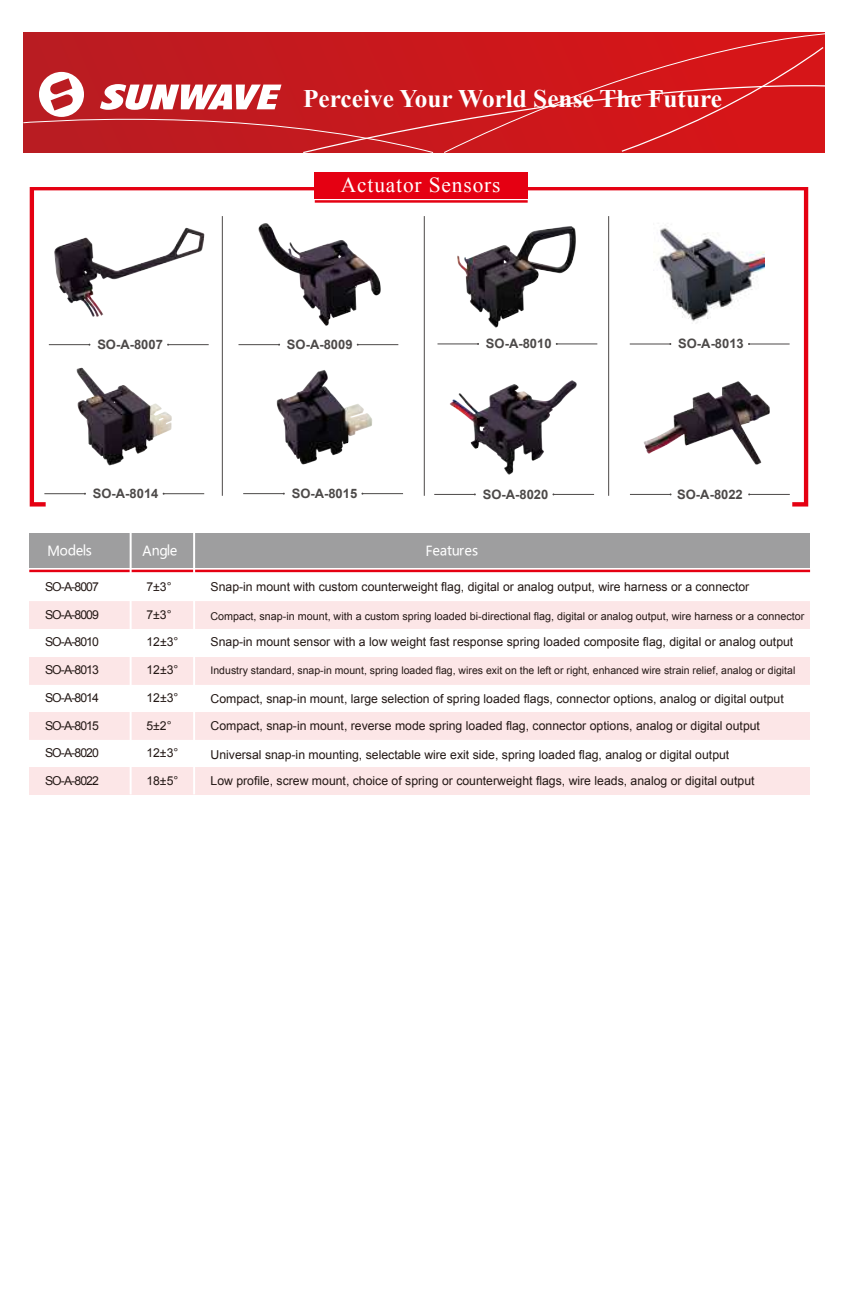
<style>
.page{position:relative;width:850px;height:1310px;background:#fff}
.page>*{position:absolute;margin:0;border:0;box-sizing:border-box;transform-origin:0 0}
.t1{font:700 25.25px "Times New Roman";color:#fff}
.t2{font:24.75px "Sim Hei";color:#fff}
.t3{font:21.5px "Times New Roman";letter-spacing:.04em;color:#fff}
.t4{font:14.5px "Microsoft Ya Hei";letter-spacing:-.015em;color:#fff;scale:.96 1}
.t5{font:700 13px "Arial";color:#4c4948}
.t6{font:12.25px/26.8px "Arial";color:#231815}
.t7{font:10.75px "Arial";color:#231815}
.t8{font:10.5px "Arial";color:#231815}
</style>
<div class="page">
<img style="left:315px;top:240px;width:66px;height:86px">
<img style="left:315px;top:370px;width:58px;height:91px">
<img style="left:457px;top:235px;width:71px;height:93px">
<div style="left:29px;top:533px;width:781px;height:35px;background:#9e9e9f"></div>
<div style="left:29px;top:602px;width:781px;height:27px;background:#fce6e7"></div>
<div style="left:29px;top:657px;width:781px;height:27px;background:#fce6e7"></div>
<div style="left:29px;top:712px;width:781px;height:28px;background:#fce6e7"></div>
<div style="left:29px;top:767px;width:781px;height:28px;background:#fce6e7"></div>
<hr style="left:29px;top:570px;width:781px;height:2px;background:#e50012">
<hr style="left:130px;top:533px;width:2px;height:261px;background:#fff">
<hr style="left:193px;top:533px;width:2px;height:261px;background:#fff">
<svg style="left:528px;top:187px;width:280px;height:320px"></svg>
<svg style="left:30px;top:187px;width:285px;height:320px"></svg>
<div style="left:315px;top:173px;width:213px;height:26px;background:#e50012"></div>
<hr style="left:749px;top:344px;width:41px;height:1px;background:#4c4948">
<hr style="left:630px;top:344px;width:40px;height:1px;background:#4c4948">
<hr style="left:164px;top:493px;width:40px;height:1px;background:#4c4948">
<hr style="left:44px;top:493px;width:41px;height:1px;background:#4c4948">
<hr style="left:362px;top:493px;width:41px;height:1px;background:#4c4948">
<hr style="left:243px;top:493px;width:41px;height:1px;background:#4c4948">
<hr style="left:557px;top:344px;width:40px;height:1px;background:#4c4948">
<hr style="left:438px;top:344px;width:40px;height:1px;background:#4c4948">
<hr style="left:168px;top:344px;width:41px;height:1px;background:#4c4948">
<hr style="left:49px;top:344px;width:40px;height:1px;background:#4c4948">
<hr style="left:358px;top:344px;width:40px;height:1px;background:#4c4948">
<hr style="left:239px;top:344px;width:40px;height:1px;background:#4c4948">
<hr style="left:222px;top:216px;width:1px;height:280px;background:#4c4948">
<hr style="left:424px;top:216px;width:1px;height:280px;background:#4c4948">
<hr style="left:608px;top:216px;width:1px;height:280px;background:#4c4948">
<img style="left:450px;top:361px;width:128px;height:121px">
<img style="left:629px;top:357px;width:156px;height:126px">
<hr style="left:553px;top:494px;width:41px;height:1px;background:#4c4948">
<hr style="left:434px;top:494px;width:41px;height:1px;background:#4c4948">
<hr style="left:749px;top:494px;width:41px;height:1px;background:#4c4948">
<hr style="left:630px;top:494px;width:41px;height:1px;background:#4c4948">
<hr style="left:315px;top:200px;width:213px;height:3px;background:#e50012">
<div style="left:23px;top:33px;width:801px;height:119px;background:#c21a1f"></div>
<div style="left:443px;top:32px;width:382px;height:14px;background:#d31619"></div>
<svg style="left:23px;top:46px;width:802px;height:107px"></svg>
<h2 class="t2" style="left:329px;top:78px;width:224px">感知世界 感知未来</h2>
<h1 class="t1" style="left:303px;top:81px;width:420px">Perceive Your World Sense The Future</h1>
<h3 class="t3" style="left:341px;top:170px;width:161px">Actuator Sensors</h3>
<p class="t5" style="left:97px;top:336px;width:67px">SO-A-8007</p>
<p class="t5" style="left:287px;top:336px;width:67px">SO-A-8009</p>
<p class="t5" style="left:486px;top:335px;width:67px">SO-A-8010</p>
<p class="t5" style="left:678px;top:335px;width:67px">SO-A-8013</p>
<p class="t5" style="left:93px;top:485px;width:67px">SO-A-8014</p>
<p class="t5" style="left:292px;top:485px;width:67px">SO-A-8015</p>
<p class="t5" style="left:483px;top:486px;width:67px">SO-A-8020</p>
<p class="t5" style="left:677px;top:486px;width:67px">SO-A-8022</p>
<p class="t4" style="left:48px;top:542px;width:48px">Models</p>
<p class="t4" style="left:142px;top:542px;width:39px">Angle</p>
<p class="t4" style="left:426px;top:542px;width:56px">Features</p>
<p class="t6" style="left:45px;top:573px;width:55px">SO-A-8007</p>
<p class="t6" style="left:146px;top:573px;width:27px">7±3°</p>
<p class="t6" style="left:211px;top:573px;width:540px">Snap-in mount with custom counterweight flag, digital or analog output, wire harness or a connector</p>
<p class="t7" style="left:211px;top:609px;width:595px">Compact, snap-in mount, with a custom spring loaded bi-directional flag, digital or analog output, wire harness or a connector</p>
<p class="t6" style="left:45px;top:601px;width:55px">SO-A-8009</p>
<p class="t6" style="left:146px;top:601px;width:27px">7±3°</p>
<p class="t6" style="left:45px;top:629px;width:55px">SO-A-8010</p>
<p class="t6" style="left:146px;top:629px;width:34px">12±3°</p>
<p class="t6" style="left:45px;top:657px;width:55px">SO-A-8013</p>
<p class="t6" style="left:146px;top:657px;width:34px">12±3°</p>
<p class="t6" style="left:45px;top:684px;width:55px">SO-A-8014</p>
<p class="t6" style="left:146px;top:684px;width:34px">12±3°</p>
<p class="t6" style="left:45px;top:712px;width:55px">SO-A-8015</p>
<p class="t6" style="left:146px;top:712px;width:27px">5±2°</p>
<p class="t6" style="left:45px;top:740px;width:55px">SO-A-8020</p>
<p class="t6" style="left:146px;top:740px;width:34px">12±3°</p>
<p class="t6" style="left:45px;top:767px;width:55px">SO-A-8022</p>
<p class="t6" style="left:146px;top:767px;width:34px">18±5°</p>
<p class="t6" style="left:211px;top:628px;width:584px">Snap-in mount sensor with a low weight fast response spring loaded composite flag, digital or analog output</p>
<p class="t8" style="left:211px;top:664px;width:586px">Industry standard, snap-in mount, spring loaded flag, wires exit on the left or right, enhanced wire strain relief, analog or digital</p>
<p class="t6" style="left:211px;top:685px;width:575px">Compact, snap-in mount, large selection of spring loaded flags, connector options, analog or digital output</p>
<p class="t6" style="left:211px;top:713px;width:551px">Compact, snap-in mount, reverse mode spring loaded flag, connector options, analog or digital output</p>
<p class="t6" style="left:211px;top:741px;width:545px">Universal snap-in mounting, selectable wire exit side, spring loaded flag, analog or digital output<br>Low profile, screw mount, choice of spring or counterweight flags, wire leads, analog or digital output</p>
</div>
